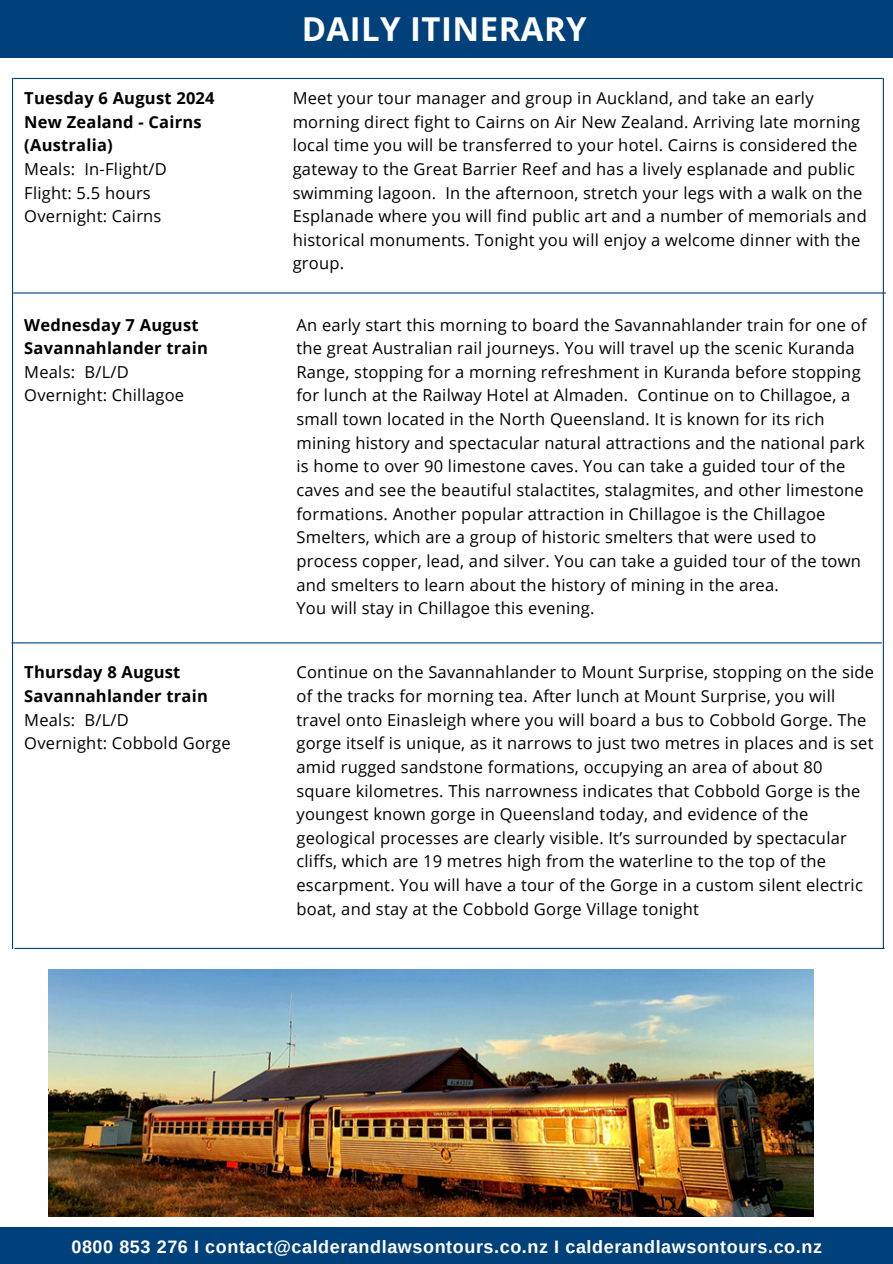
<style>
.page{position:relative;width:893px;height:1264px;background:#fff}
.page>*{position:absolute;margin:0;border:0;box-sizing:border-box;transform-origin:0 0}
.t1{font:700 33px "Open Sans";letter-spacing:.015em;color:#fff}
.t2{font:700 18px "Arimo";letter-spacing:.03em;color:#fff}
.t3{font:16.5px/23.7px "Open Sans";letter-spacing:.015em;color:#000}
.t4{font:700 16.5px/23.7px "Open Sans";letter-spacing:.015em;color:#000}
</style>
<div class="page">
<div style="left:0;top:0;width:892px;height:57px;background:#00417b"></div>
<hr style="left:13px;top:78px;width:869px;height:1px;background:#00417b">
<hr style="left:13px;top:292px;width:872px;height:1px;background:#00417b">
<hr style="left:12px;top:642px;width:869px;height:1px;background:#00417b">
<hr style="left:12px;top:78px;width:1px;height:871px;background:#00417b">
<hr style="left:882px;top:78px;width:1px;height:871px;background:#00417b">
<div style="left:0;top:1227px;width:892px;height:36px;background:#00417b"></div>
<hr style="left:14px;top:947px;width:870px;height:2px;background:#00417b">
<img style="left:49px;top:969px;width:764px;height:247px">
<p class="t1" style="left:302px;top:6px;width:286px">DAILY ITINERARY</p>
<p class="t4" style="left:24px;top:86px;width:192px">Tuesday 6 August 2024</p>
<p class="t4" style="left:24px;top:109px;width:179px">New Zealand - Cairns (Australia)</p>
<p class="t3" style="left:24px;top:157px;width:144px">Meals: In-Flight/D</p>
<p class="t3" style="left:24px;top:180px;width:128px">Flight: 5.5 hours</p>
<p class="t3" style="left:24px;top:204px;width:139px">Overnight: Cairns</p>
<p class="t3" style="left:292px;top:86px;width:575px">Meet your tour manager and group in Auckland, and take an early morning direct fight to Cairns on Air New Zealand. Arriving late morning local time you will be transferred to your hotel. Cairns is considered the gateway to the Great Barrier Reef and has a lively esplanade and public swimming lagoon. In the afternoon, stretch your legs with a walk on the Esplanade where you will find public art and a number of memorials and historical monuments. Tonight you will enjoy a welcome dinner with the group.</p>
<p class="t4" style="left:24px;top:312px;width:176px">Wednesday 7 August</p>
<p class="t4" style="left:24px;top:336px;width:185px">Savannahlander train</p>
<p class="t3" style="left:24px;top:359px;width:106px">Meals: B/L/D</p>
<p class="t3" style="left:24px;top:383px;width:161px">Overnight: Chillagoe</p>
<h1 class="t3" style="left:296px;top:312px;width:571px">An early start this morning to board the Savannahlander train for one of the great Australian rail journeys. You will travel up the scenic Kuranda Range, stopping for a morning refreshment in Kuranda before stopping for lunch at the Railway Hotel at Almaden. Continue on to Chillagoe, a small town located in the North Queensland. It is known for its rich mining history and spectacular natural attractions and the national park is home to over 90 limestone caves. You can take a guided tour of the caves and see the beautiful stalactites, stalagmites, and other limestone formations. Another popular attraction in Chillagoe is the Chillagoe Smelters, which are a group of historic smelters that were used to process copper, lead, and silver. You can take a guided tour of the town and smelters to learn about the history of mining in the area.</h1>
<p class="t3" style="left:296px;top:596px;width:299px">You will stay in Chillagoe this evening.</p>
<p class="t4" style="left:24px;top:660px;width:158px">Thursday 8 August</p>
<p class="t4" style="left:24px;top:683px;width:185px">Savannahlander train</p>
<p class="t3" style="left:24px;top:707px;width:106px">Meals: B/L/D</p>
<p class="t3" style="left:24px;top:731px;width:208px">Overnight: Cobbold Gorge</p>
<p class="t3" style="left:296px;top:660px;width:579px">Continue on the Savannahlander to Mount Surprise, stopping on the side of the tracks for morning tea. After lunch at Mount Surprise, you will travel onto Einasleigh where you will board a bus to Cobbold Gorge. The gorge itself is unique, as it narrows to just two metres in places and is set amid rugged sandstone formations, occupying an area of about 80 square kilometres. This narrowness indicates that Cobbold Gorge is the youngest known gorge in Queensland today, and evidence of the geological processes are clearly visible. It’s surrounded by spectacular cliffs, which are 19 metres high from the waterline to the top of the escarpment. You will have a tour of the Gorge in a custom silent electric boat, and stay at the Cobbold Gorge Village tonight</p>
<p class="t2" style="left:71px;top:1236px;width:752px">0800 853 276 I contact@calderandlawsontours.co.nz I calderandlawsontours.co.nz</p>
</div>
